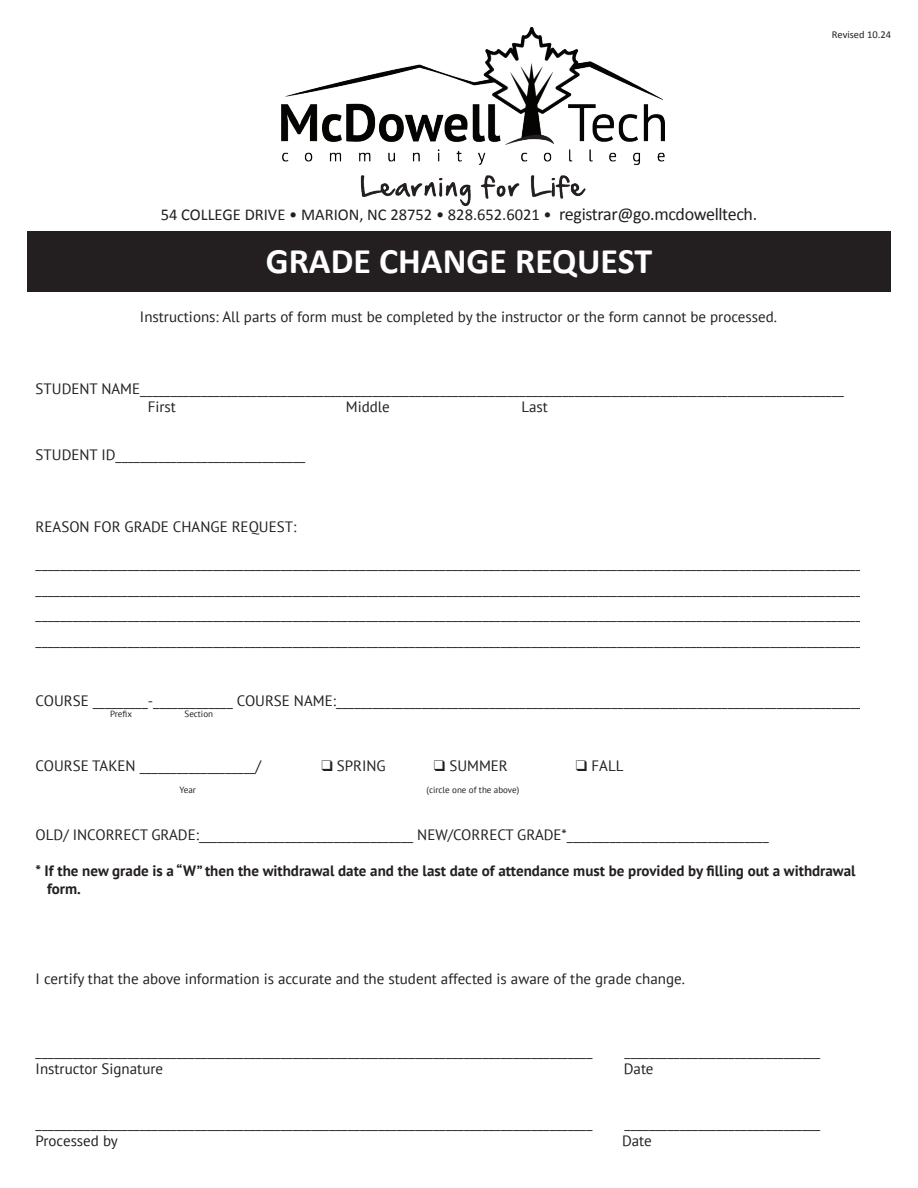
<style>
.page{position:relative;width:918px;height:1188px;background:#fff}
.page>*{position:absolute;margin:0;border:0;box-sizing:border-box;transform-origin:0 0}
.t1{font:700 36px "Calibri";color:#fff}
.t2{font:16.5px "Calibri";color:#231f20}
.t3{font:15px/25.5px "PT Sans";color:#231f20}
.t4{font:700 15px/18px "PT Sans";color:#231f20}
.t5{font:10.5px "Calibri";color:#231f20}
.t6{font:9px "PT Sans";color:#231f20}
.s1{font-size:18px}
</style>
<div class="page">
<div style="left:27px;top:231px;width:864px;height:61px;background:#231f20"></div>
<img style="left:281px;top:27px;width:383px;height:178px">
<p class="t5" style="left:832px;top:28px;width:61px">Revised 10.24</p>
<p class="t2" style="left:161px;top:204px;width:598px">54 COLLEGE DRIVE • MARION, NC 28752 • 828.652.6021 • <span class="s1">registrar@go.mcdowelltech.</span></p>
<h1 class="t1" style="left:266px;top:238px;width:388px">GRADE CHANGE REQUEST</h1>
<p class="t3" style="left:140px;top:304px;width:639px">Instructions: All parts of form must be completed by the instructor or the form cannot be processed.</p>
<p class="t3" style="left:148px;top:380px;width:698px;line-height:18px;text-indent:-112px">STUDENT NAME___________________________________________________________________________________________________________________<br>First</p>
<p class="t3" style="left:346px;top:394px;width:46px">Middle</p>
<p class="t3" style="left:522px;top:394px;width:28px">Last</p>
<p class="t3" style="left:36px;top:442px;width:271px">STUDENT ID_______________________________</p>
<p class="t3" style="left:36px;top:514px;width:262px">REASON FOR GRADE CHANGE REQUEST:</p>
<p class="t3" style="left:36px;top:550px;width:846px;text-align:justify">__________________________________________________________________________________________________________________________________________ __________________________________________________________________________________________________________________________________________ __________________________________________________________________________________________________________________________________________ __________________________________________________________________________________________________________________________________________</p>
<p class="t3" style="left:36px;top:688px;width:840px">COURSE _________-_____________ COURSE NAME:________________________________________________________________________________________</p>
<p class="t6" style="left:110px;top:708px;width:23px">Prefix</p>
<p class="t6" style="left:185px;top:708px;width:30px">Section</p>
<p class="t3" style="left:36px;top:753px;width:227px">COURSE TAKEN ___________________/</p>
<p class="t3" style="left:321px;top:753px;width:66px">❑ SPRING</p>
<p class="t3" style="left:434px;top:753px;width:75px">❑ SUMMER</p>
<p class="t3" style="left:576px;top:753px;width:49px">❑ FALL</p>
<p class="t6" style="left:180px;top:784px;width:18px">Year</p>
<p class="t6" style="left:427px;top:784px;width:94px">(circle one of the above)</p>
<p class="t3" style="left:36px;top:821px;width:735px">OLD/ INCORRECT GRADE:___________________________________ NEW/CORRECT GRADE*_________________________________</p>
<p class="t4" style="left:47px;top:861px;width:810px;text-indent:-11px">* If the new grade is a “W” then the withdrawal date and the last date of attendance must be provided by filling out a withdrawal form.</p>
<p class="t3" style="left:36px;top:965px;width:651px">I certify that the above information is accurate and the student affected is aware of the grade change.</p>
<p class="t3" style="left:36px;top:1037px;width:558px">___________________________________________________________________________________________</p>
<p class="t3" style="left:625px;top:1037px;width:197px">________________________________</p>
<p class="t3" style="left:36px;top:1055px;width:129px">Instructor Signature</p>
<p class="t3" style="left:624px;top:1055px;width:31px">Date</p>
<p class="t3" style="left:36px;top:1109px;width:558px">___________________________________________________________________________________________</p>
<p class="t3" style="left:625px;top:1109px;width:197px">________________________________</p>
<p class="t3" style="left:36px;top:1127px;width:84px">Processed by</p>
<p class="t3" style="left:622px;top:1127px;width:31px">Date</p>
</div>
